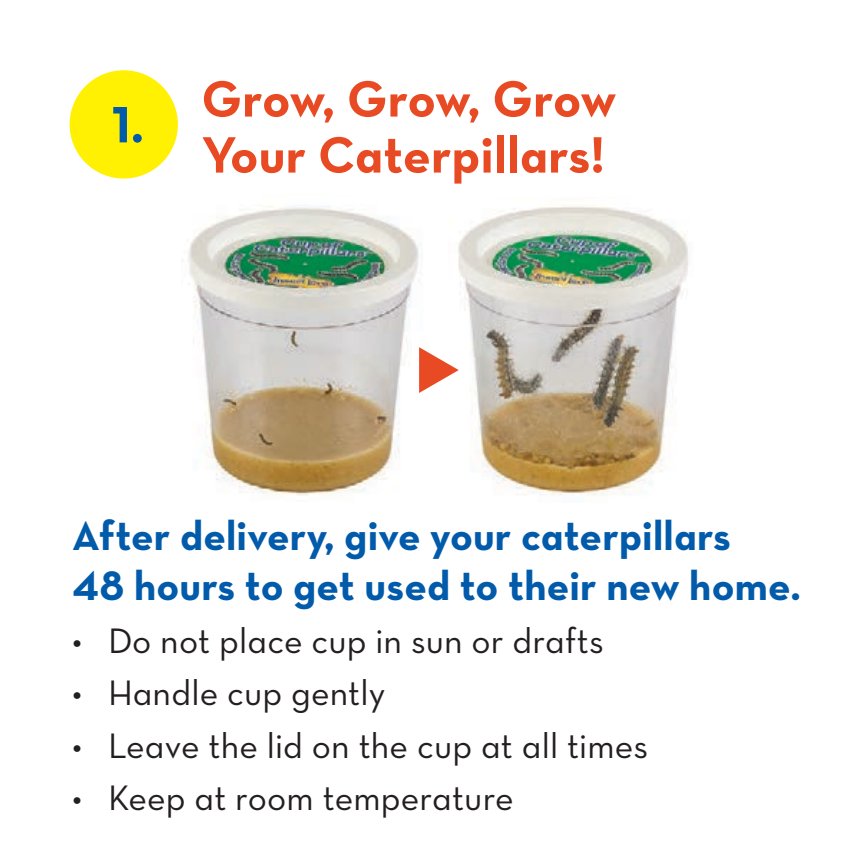
<style>
.page{position:relative;width:864px;height:864px;background:#fff}
.page>*{position:absolute;margin:0;border:0;box-sizing:border-box;transform-origin:0 0}
.t1{font:52px/56px "Neutra Text Bold Alt";letter-spacing:.005em;color:#e84b24}
.t2{font:52px "Neutra Text Bold Alt";color:#015aaa}
.t3{font:42px/50.4px "Neutra Text Bold Alt";letter-spacing:.005em;color:#015aaa}
.t4{font:36px "Neutra Text Book Alt";letter-spacing:.005em;color:#231f20}
</style>
<div class="page">
<img style="left:458px;top:206px;width:231px;height:289px">
<img style="left:182px;top:206px;width:239px;height:289px">
<svg style="left:419px;top:347px;width:40px;height:46px"></svg>
<div style="left:70px;top:70px;width:108px;height:109px;background:#fff101;border-radius:50%"></div>
<h1 class="t2" style="left:112px;top:92px;width:34px">1.</h1>
<h1 class="t1" style="left:201px;top:70px;width:416px">Grow, Grow, Grow<br>Your Caterpillars!</h1>
<p class="t3" style="left:72px;top:509px;width:730px">After delivery, give your caterpillars<br>48 hours to get used to their new home.</p>
<p class="t4" style="left:72px;top:618px;width:533px">• Do not place cup in sun or drafts</p>
<p class="t4" style="left:72px;top:671px;width:315px">• Handle cup gently</p>
<p class="t4" style="left:72px;top:724px;width:578px">• Leave the lid on the cup at all times</p>
<p class="t4" style="left:72px;top:776px;width:443px">• Keep at room temperature</p>
</div>
